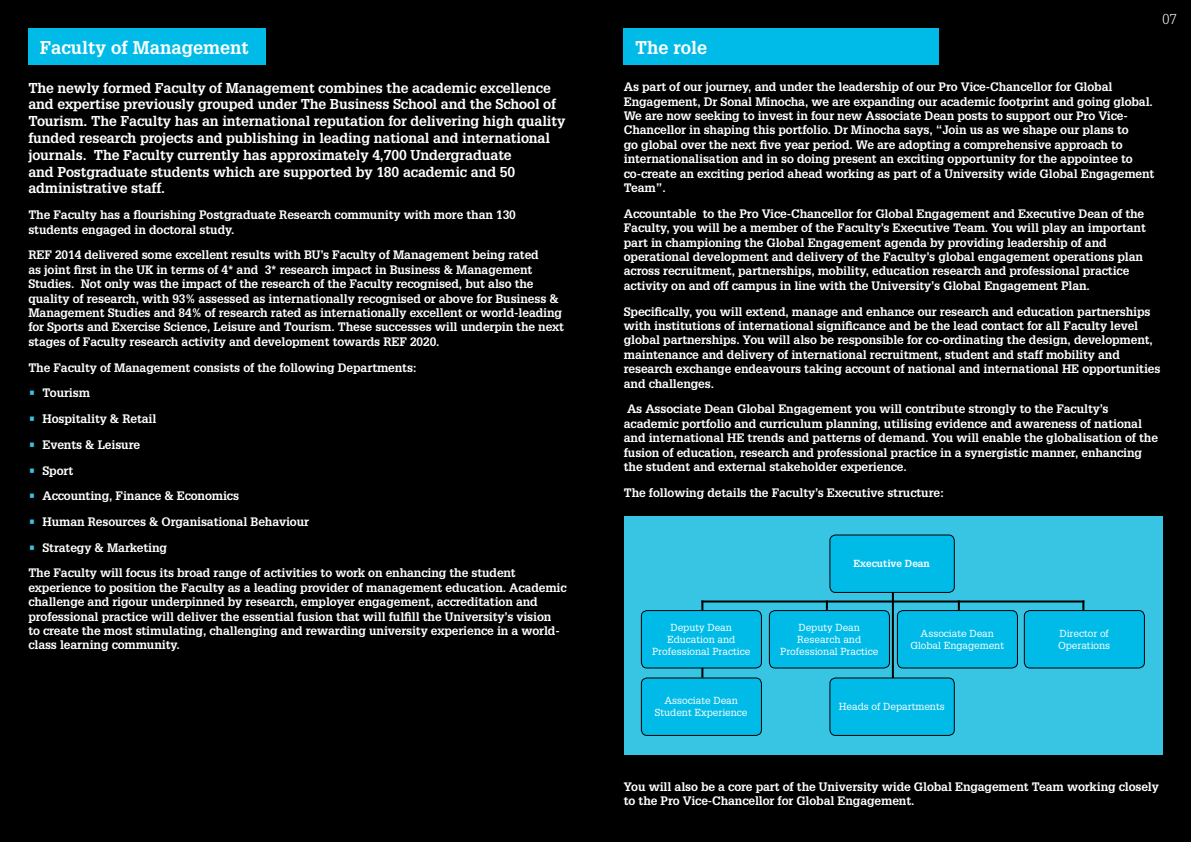
<style>
.page{position:relative;width:1191px;height:842px;background:#000}
.page>*{position:absolute;margin:0;border:0;box-sizing:border-box;transform-origin:0 0}
.t1{font:700 18px "Glypha LT Std";color:#fff}
.t2{font:700 14px/16.8px "Glypha LT Std";letter-spacing:-.01em;color:#fff}
.t3{font:300 14px "Glypha LT Std";color:#fff}
.t4{font:700 12px/14.4px "Glypha LT Std";letter-spacing:-.01em;color:#fff}
.t5{font:10px/12px "Glypha LT Std";color:#fff;text-align:center}
.t6{font:700 10px "Glypha LT Std";color:#fff}
.s1{color:#38c4e3}
</style>
<div class="page">
<div style="left:28px;top:28px;width:238px;height:37px;background:#00bbe7"></div>
<div style="left:624px;top:28px;width:315px;height:37px;background:#00bbe7"></div>
<div style="left:624px;top:516px;width:538px;height:239px;background:#38c4e3"></div>
<div style="left:830px;top:535px;width:124px;height:57px;background:#00bbe7;border-radius:6px"></div>
<div style="left:829px;top:534px;width:125px;height:59px;border:1px solid #000;border-radius:6px"></div>
<div style="left:769px;top:611px;width:120px;height:57px;background:#00bbe7;border-radius:6px"></div>
<div style="left:769px;top:610px;width:121px;height:58px;border:1px solid #000;border-radius:6px"></div>
<div style="left:641px;top:611px;width:120px;height:57px;background:#00bbe7;border-radius:6px"></div>
<div style="left:641px;top:610px;width:121px;height:58px;border:1px solid #000;border-radius:6px"></div>
<div style="left:641px;top:678px;width:120px;height:57px;background:#00bbe7;border-radius:6px"></div>
<div style="left:641px;top:677px;width:121px;height:59px;border:1px solid #000;border-radius:6px"></div>
<div style="left:1024px;top:611px;width:120px;height:57px;background:#00bbe7;border-radius:6px"></div>
<div style="left:1023px;top:610px;width:121px;height:58px;border:1px solid #000;border-radius:6px"></div>
<hr style="left:701px;top:600px;width:383px;height:2px;background:#000">
<hr style="left:892px;top:593px;width:2px;height:88px;background:#000">
<svg style="left:826px;top:600px;width:2px;height:10px"></svg>
<svg style="left:701px;top:600px;width:2px;height:10px"></svg>
<svg style="left:701px;top:668px;width:2px;height:10px"></svg>
<svg style="left:958px;top:600px;width:2px;height:10px"></svg>
<svg style="left:1082px;top:600px;width:2px;height:10px"></svg>
<div style="left:830px;top:678px;width:124px;height:57px;background:#00bbe7;border-radius:6px"></div>
<div style="left:829px;top:677px;width:125px;height:59px;border:1px solid #000;border-radius:6px"></div>
<div style="left:897px;top:611px;width:120px;height:57px;background:#00bbe7;border-radius:6px"></div>
<div style="left:897px;top:610px;width:121px;height:58px;border:1px solid #000;border-radius:6px"></div>
<h1 class="t1" style="left:40px;top:36px;width:211px">Faculty of Management</h1>
<h1 class="t1" style="left:635px;top:36px;width:74px">The role</h1>
<p class="t3" style="left:1162px;top:11px;width:16px">07</p>
<p class="t2" style="left:28px;top:79px;width:538px">The newly formed Faculty of Management combines the academic excellence and expertise previously grouped under The Business School and the School of Tourism. The Faculty has an international reputation for delivering high quality funded research projects and publishing in leading national and international journals. The Faculty currently has approximately 4,700 Undergraduate<br>and Postgraduate students which are supported by 180 academic and 50 administrative staff.</p>
<p class="t4" style="left:28px;top:207px;width:489px">The Faculty has a flourishing Postgraduate Research community with more than 130 students engaged in doctoral study.</p>
<p class="t4" style="left:28px;top:248px;width:537px">REF 2014 delivered some excellent results with BU’s Faculty of Management being rated<br>as joint first in the UK in terms of 4* and 3* research impact in Business &amp; Management Studies. Not only was the impact of the research of the Faculty recognised, but also the quality of research, with 93% assessed as internationally recognised or above for Business &amp; Management Studies and 84% of research rated as internationally excellent or world-leading for Sports and Exercise Science, Leisure and Tourism. These successes will underpin the next stages of Faculty research activity and development towards REF 2020.</p>
<p class="t4" style="left:28px;top:360px;width:390px">The Faculty of Management consists of the following Departments:</p>
<p class="t4" style="left:28px;top:385px;width:63px"><span class="s1">•</span> Tourism</p>
<p class="t4" style="left:28px;top:411px;width:130px"><span class="s1">•</span> Hospitality &amp; Retail</p>
<p class="t4" style="left:28px;top:437px;width:113px"><span class="s1">•</span> Events &amp; Leisure</p>
<p class="t4" style="left:28px;top:463px;width:46px"><span class="s1">•</span> Sport</p>
<p class="t4" style="left:28px;top:488px;width:212px"><span class="s1">•</span> Accounting, Finance &amp; Economics</p>
<p class="t4" style="left:28px;top:514px;width:282px"><span class="s1">•</span> Human Resources &amp; Organisational Behaviour</p>
<p class="t4" style="left:28px;top:534px;width:489px;line-height:25.7px"><span class="s1">•</span> Strategy &amp; Marketing<br>The Faculty will focus its broad range of activities to work on enhancing the student</p>
<p class="t4" style="left:28px;top:580px;width:540px">experience to position the Faculty as a leading provider of management education. Academic challenge and rigour underpinned by research, employer engagement, accreditation and professional practice will deliver the essential fusion that will fulfill the University’s vision<br>to create the most stimulating, challenging and rewarding university experience in a world&shy;class learning community.</p>
<p class="t4" style="left:624px;top:79px;width:532px">As part of our journey, and under the leadership of our Pro Vice-Chancellor for Global Engagement, Dr Sonal Minocha, we are expanding our academic footprint and going global.<br>We are now seeking to invest in four new Associate Dean posts to support our Pro Vice-Chancellor in shaping this portfolio. Dr Minocha says, “Join us as we shape our plans to<br>go global over the next five year period. We are adopting a comprehensive approach to internationalisation and in so doing present an exciting opportunity for the appointee to co-create an exciting period ahead working as part of a University wide Global Engagement Team”.</p>
<p class="t4" style="left:624px;top:206px;width:523px">Accountable to the Pro Vice-Chancellor for Global Engagement and Executive Dean of the Faculty, you will be a member of the Faculty’s Executive Team. You will play an important part in championing the Global Engagement agenda by providing leadership of and operational development and delivery of the Faculty’s global engagement operations plan across recruitment, partnerships, mobility, education research and professional practice activity on and off campus in line with the University’s Global Engagement Plan.</p>
<p class="t4" style="left:624px;top:304px;width:538px">Specifically, you will extend, manage and enhance our research and education partnerships with institutions of international significance and be the lead contact for all Faculty level global partnerships. You will also be responsible for co-ordinating the design, development, maintenance and delivery of international recruitment, student and staff mobility and research exchange endeavours taking account of national and international HE opportunities and challenges.</p>
<p class="t4" style="left:624px;top:401px;width:535px">As Associate Dean Global Engagement you will contribute strongly to the Faculty’s academic portfolio and curriculum planning, utilising evidence and awareness of national and international HE trends and patterns of demand. You will enable the globalisation of the fusion of education, research and professional practice in a synergistic manner, enhancing the student and external stakeholder experience.</p>
<p class="t4" style="left:624px;top:485px;width:322px">The following details the Faculty’s Executive structure:</p>
<p class="t5" style="left:652px;top:621px;width:99px">Deputy Dean<br>Education and<br>Professional Practice</p>
<p class="t5" style="left:655px;top:694px;width:94px">Associate Dean<br>Student Experience</p>
<p class="t6" style="left:853px;top:557px;width:78px">Executive Dean</p>
<p class="t5" style="left:780px;top:621px;width:99px">Deputy Dean<br>Research and<br>Professional Practice</p>
<p class="t5" style="left:910px;top:627px;width:95px">Associate Dean<br>Global Engagement</p>
<p class="t5" style="left:838px;top:700px;width:107px">Heads of Departments</p>
<p class="t5" style="left:1058px;top:627px;width:54px;text-align:left">Director of<br>Operations</p>
<p class="t4" style="left:624px;top:779px;width:536px">You will also be a core part of the University wide Global Engagement Team working closely to the Pro Vice-Chancellor for Global Engagement.</p>
</div>
